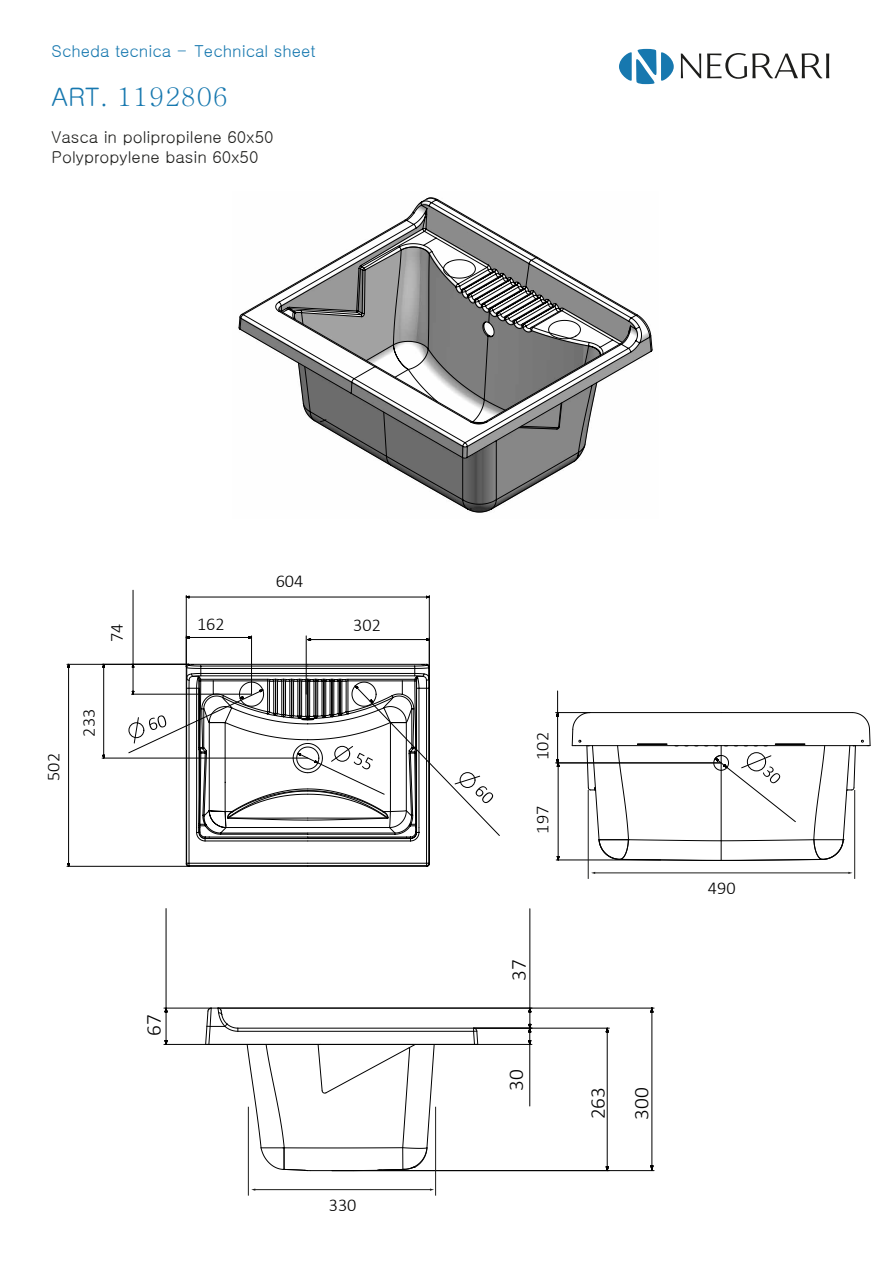
<style>
.page{position:relative;width:893px;height:1263px;background:#fff}
.page>*{position:absolute;margin:0;border:0;box-sizing:border-box;transform-origin:0 0}
.t1{font:500 25.5px "Adobe Myungjo Std";color:#1778af}
.t2{font:300 21.3px/44px "Calibri";color:#010101}
.t3{font:300 18.15px "Calibri";color:#010101}
.t4{font:16.5px/19.8px "Gulim";color:#1d1d1b}
.t5{font:16.5px "Gulim";color:#1778af}
.s1{font-family:"Gulim";font-weight:400}
</style>
<div class="page">
<svg style="left:239px;top:198px;width:413px;height:311px"></svg>
<hr style="left:238px;top:1028px;width:236px;height:1px;background:#010101">
<svg style="left:247px;top:1045px;width:187px;height:126px"></svg>
<svg style="left:473px;top:1029px;width:5px;height:15px"></svg>
<hr style="left:238px;top:1031px;width:236px;height:1px;background:#010101">
<svg style="left:205px;top:1007px;width:34px;height:37px"></svg>
<hr style="left:530px;top:909px;width:1px;height:119px;background:#010101">
<hr style="left:332px;top:1170px;width:322px;height:1px;background:#010101">
<hr style="left:218px;top:1008px;width:436px;height:1px;background:#010101">
<hr style="left:607px;top:1028px;width:1px;height:142px;background:#010101">
<hr style="left:474px;top:1028px;width:135px;height:1px;background:#010101">
<svg style="left:528px;top:1024px;width:4px;height:9px"></svg>
<hr style="left:529px;top:1028px;width:1px;height:78px;background:#010101">
<hr style="left:474px;top:1028px;width:58px;height:1px;background:#010101">
<hr style="left:209px;top:1044px;width:323px;height:1px;background:#010101">
<hr style="left:166px;top:908px;width:1px;height:136px;background:#010101">
<hr style="left:164px;top:1008px;width:47px;height:1px;background:#010101">
<hr style="left:164px;top:1044px;width:45px;height:1px;background:#010101">
<hr style="left:652px;top:1008px;width:1px;height:162px;background:#010101">
<hr style="left:558px;top:763px;width:1px;height:97px;background:#010101">
<hr style="left:556px;top:860px;width:105px;height:1px;background:#010101">
<svg style="left:556px;top:759px;width:4px;height:8px"></svg>
<hr style="left:557px;top:691px;width:1px;height:72px;background:#010101">
<hr style="left:556px;top:712px;width:34px;height:1px;background:#010101">
<hr style="left:556px;top:763px;width:165px;height:1px;background:#010101">
<svg style="left:572px;top:712px;width:298px;height:149px"></svg>
<svg style="left:186px;top:841px;width:241px;height:25px"></svg>
<hr style="left:189px;top:863px;width:119px;height:1px;background:#010101">
<hr style="left:189px;top:688px;width:1px;height:175px;background:#010101">
<hr style="left:205px;top:841px;width:103px;height:1px;background:#010101">
<hr style="left:68px;top:664px;width:1px;height:202px;background:#010101">
<hr style="left:67px;top:664px;width:122px;height:1px;background:#010101">
<hr style="left:67px;top:866px;width:122px;height:1px;background:#010101">
<hr style="left:133px;top:590px;width:1px;height:104px;background:#010101">
<hr style="left:186px;top:637px;width:66px;height:1px;background:#010101">
<hr style="left:251px;top:636px;width:1px;height:58px;background:#010101">
<hr style="left:103px;top:664px;width:1px;height:94px;background:#010101">
<hr style="left:102px;top:758px;width:206px;height:1px;background:#010101">
<hr style="left:308px;top:639px;width:121px;height:1px;background:#010101">
<hr style="left:186px;top:597px;width:243px;height:1px;background:#010101">
<hr style="left:429px;top:595px;width:1px;height:269px;background:#010101">
<hr style="left:186px;top:595px;width:1px;height:72px;background:#010101">
<svg style="left:129px;top:664px;width:370px;height:177px"></svg>
<hr style="left:588px;top:790px;width:1px;height:89px;background:#1d1d1b">
<hr style="left:854px;top:790px;width:1px;height:89px;background:#1d1d1b">
<hr style="left:594px;top:873px;width:255px;height:1px;background:#1d1d1b">
<hr style="left:248px;top:1107px;width:1px;height:88px;background:#1d1d1b">
<hr style="left:435px;top:1107px;width:1px;height:88px;background:#1d1d1b">
<hr style="left:255px;top:1189px;width:176px;height:1px;background:#1d1d1b">
<hr style="left:306px;top:636px;width:1px;height:58px;background:#010101">
<svg style="left:681px;top:54px;width:20px;height:24px"></svg>
<svg style="left:707px;top:53px;width:122px;height:26px"></svg>
<svg style="left:619px;top:49px;width:55px;height:35px"></svg>
<p class="t5" style="left:52px;top:43px;width:266px">Scheda tecnica - Technical sheet</p>
<h1 class="t1" style="left:52px;top:83px;width:178px"><span class="s1">ART.</span> 1192806</h1>
<p class="t4" style="left:52px;top:127px;width:224px">Vasca in polipropilene 60x50<br>Polypropylene basin 60x50</p>
<p class="t3" style="left:106px;top:642px;width:20px;rotate:-90deg">74</p>
<p class="t3" style="left:42px;top:781px;width:29px;rotate:-90deg">502</p>
<p class="t3" style="left:78px;top:737px;width:29px;rotate:-90deg">233</p>
<p class="t3" style="left:276px;top:570px;width:29px">604</p>
<p class="t3" style="left:197px;top:612px;width:29px">162</p>
<p class="t3" style="left:353px;top:613px;width:29px">302</p>
<p class="t2" style="left:132px;top:1036px;width:23px;rotate:-90deg">67</p>
<p class="t3" style="left:329px;top:1193px;width:29px">330</p>
<p class="t3" style="left:531px;top:760px;width:29px;rotate:-90deg">102</p>
<p class="t3" style="left:531px;top:834px;width:29px;rotate:-90deg">197</p>
<p class="t2" style="left:497px;top:981px;width:23px;rotate:-90deg">37</p>
<p class="t2" style="left:494px;top:1090px;width:23px;rotate:-90deg">30</p>
<p class="t2" style="left:575px;top:1120px;width:34px;rotate:-90deg">263<br>300</p>
<p class="t3" style="left:708px;top:876px;width:29px">490</p>
</div>
